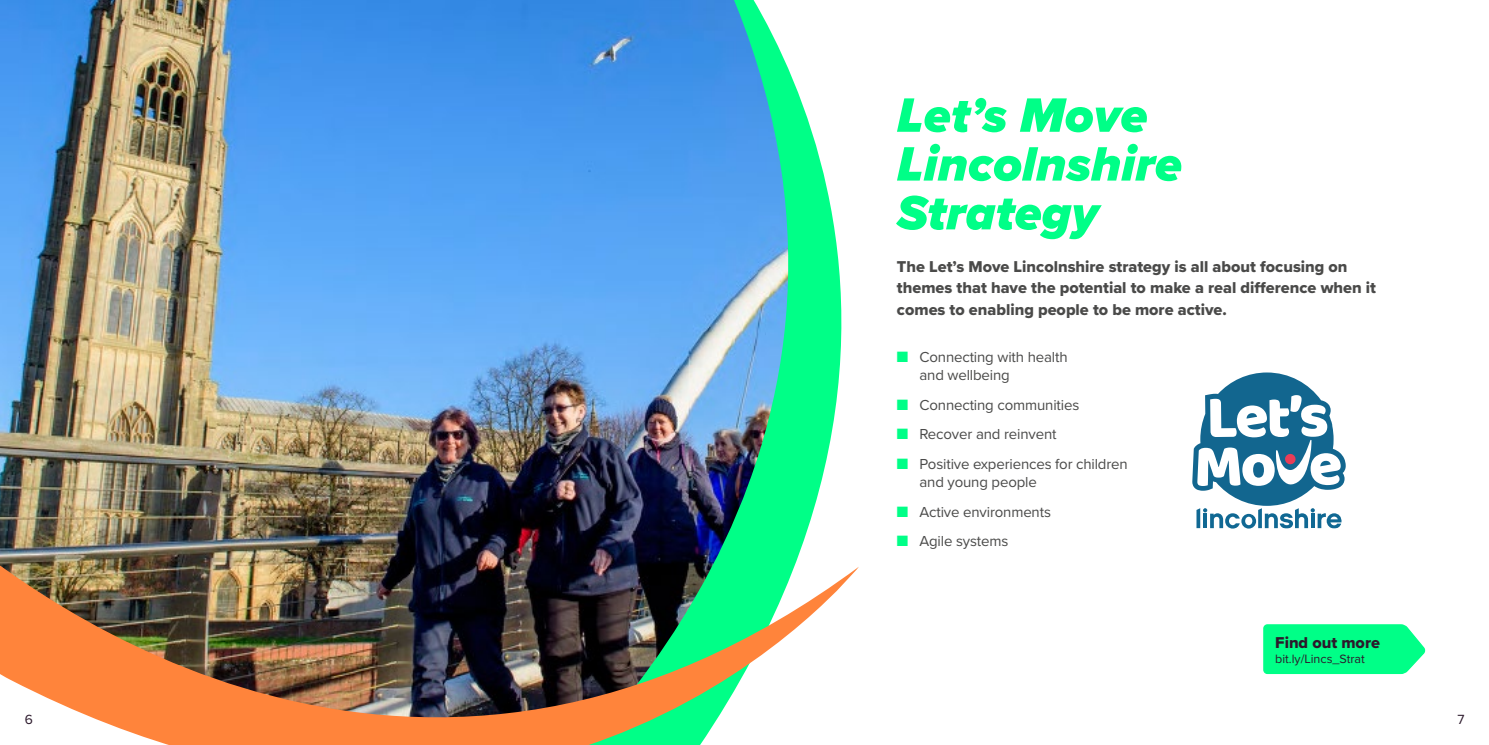
<style>
.page{position:relative;width:1489px;height:745px;background:#fff}
.page>*{position:absolute;margin:0;border:0;box-sizing:border-box;transform-origin:0 0}
.Main_heading_green{font:italic 900 50px/48.8px "Proxima Nova";color:#00ff87}
.Intro{font:16.25px/21.2px "Proxima Nova Extrabld";color:#4a4a49}
.t1{font:16.25px "Proxima Nova Extrabld";color:#2c192c}
.t2{font:15px/18.8px "Proxima Nova";letter-spacing:-.01em;color:#4a4a49}
.t3{font:13.75px "Proxima Nova";color:#2c192c}
.t4{font:12.5px "Proxima Nova";color:#2c192c}
.s1{color:#00ff87}
</style>
<div class="page">
<img style="left:0;top:0;width:497px;height:504px">
<img style="left:497px;top:0;width:362px;height:568px">
<img style="left:0;top:504px;width:858px;height:240px">
<svg style="left:1263px;top:624px;width:163px;height:50px;background:#11ff8f"></svg>
<svg style="left:1192px;top:372px;width:153px;height:156px"></svg>
<p class="Main_heading_green" style="left:896px;top:90px;width:287px">Let’s Move<br>Lincolnshire<br>Strategy</p>
<p class="Intro" style="left:896px;top:255px;width:480px">The Let’s Move Lincolnshire strategy is all about focusing on themes that have the potential to make a real difference when it comes to enabling people to be more active.</p>
<p class="t2" style="left:919px;top:346px;width:150px;text-indent:-22px"><span class="s1">■</span> Connecting with health and wellbeing</p>
<p class="t2" style="left:896px;top:394px;width:184px"><span class="s1">■</span> Connecting communities</p>
<p class="t2" style="left:896px;top:424px;width:161px"><span class="s1">■</span> Recover and reinvent</p>
<p class="t2" style="left:919px;top:453px;width:210px;text-indent:-22px"><span class="s1">■</span> Positive experiences for children and young people</p>
<p class="t2" style="left:896px;top:501px;width:155px"><span class="s1">■</span> Active environments</p>
<p class="t2" style="left:896px;top:531px;width:113px"><span class="s1">■</span> Agile systems</p>
<p class="t1" style="left:1275px;top:629px;width:106px">Find out more</p>
<p class="t4" style="left:1275px;top:648px;width:91px">bit.ly/Lincs_Strat</p>
<p class="t3" style="left:25px;top:708px;width:10px">6</p>
<p class="t3" style="left:1457px;top:708px;width:9px">7</p>
</div>
